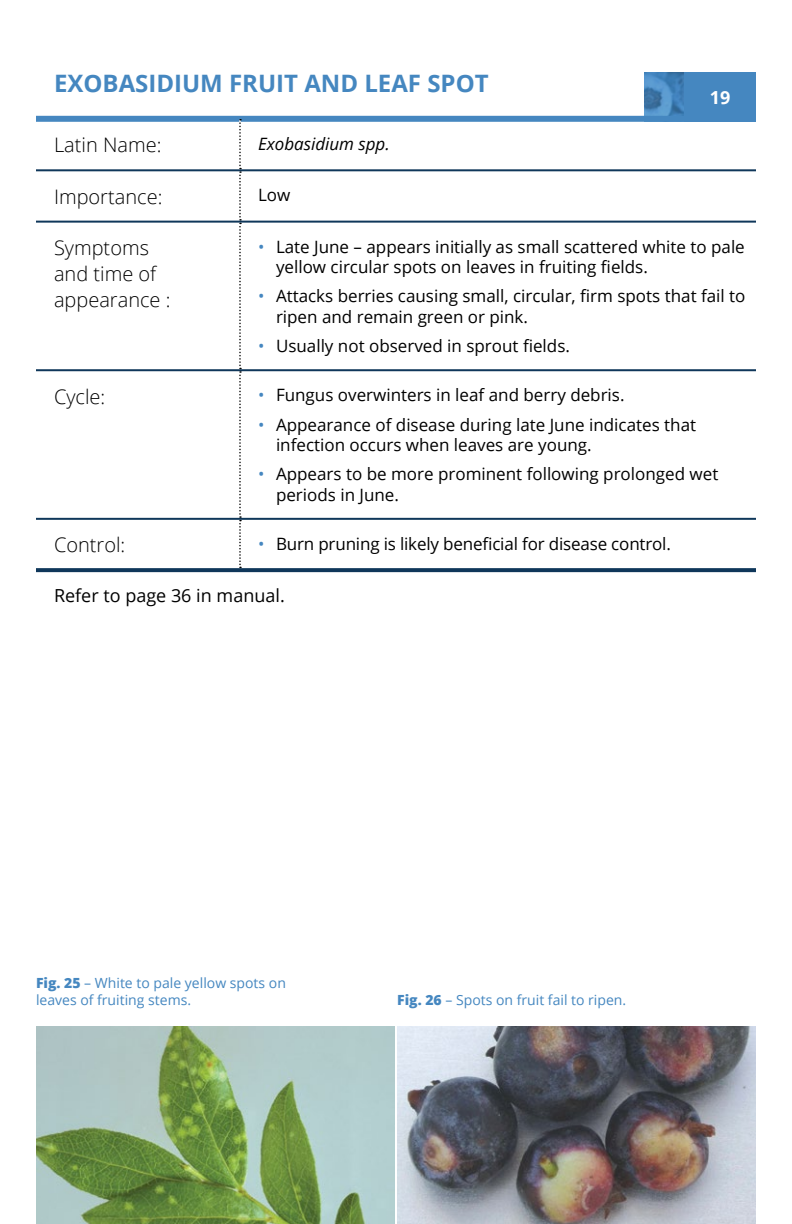
<style>
.page{position:relative;width:792px;height:1224px;background:#fff}
.page>*{position:absolute;margin:0;border:0;box-sizing:border-box;transform-origin:0 0}
.t1{font:700 24px "Open Sans";color:#4587c0}
.t2{font:300 20px/26px "Open Sans";color:#000}
.t3{font:18px "Open Sans";color:#000}
.t4{font:700 18px "Open Sans";color:#fff}
.t5{font:17px/20.4px "Open Sans";color:#000}
.t6{font:italic 17px "Open Sans";color:#000}
.t7{font:14px/16.8px "Open Sans";color:#4587c0}
.s1{color:#4587c0}
.s2{font-weight:800}
</style>
<div class="page">
<div style="left:684px;top:72px;width:72px;height:50px;background:#4587c0"></div>
<img style="left:644px;top:72px;width:40px;height:44px">
<div style="left:36px;top:116px;width:720px;height:6px;background:#4587c0"></div>
<svg style="left:239px;top:119px;width:2px;height:449px"></svg>
<hr style="left:36px;top:169px;width:204px;height:2px;background:#0f375a">
<hr style="left:240px;top:169px;width:516px;height:2px;background:#0f375a">
<hr style="left:36px;top:221px;width:204px;height:2px;background:#0f375a">
<hr style="left:240px;top:221px;width:516px;height:2px;background:#0f375a">
<hr style="left:36px;top:369px;width:204px;height:2px;background:#0f375a">
<hr style="left:240px;top:369px;width:516px;height:2px;background:#0f375a">
<hr style="left:36px;top:518px;width:204px;height:2px;background:#0f375a">
<hr style="left:240px;top:518px;width:516px;height:2px;background:#0f375a">
<svg style="left:36px;top:568px;width:204px;height:4px"></svg>
<svg style="left:240px;top:568px;width:516px;height:4px;background:#163d5f"></svg>
<img style="left:36px;top:1026px;width:359px;height:198px">
<img style="left:397px;top:1026px;width:359px;height:198px">
<h1 class="t1" style="left:54px;top:66px;width:436px">EXOBASIDIUM FRUIT AND LEAF SPOT</h1>
<p class="t4" style="left:710px;top:85px;width:22px">19</p>
<p class="t2" style="left:54px;top:132px;width:109px">Latin Name:</p>
<p class="t6" style="left:258px;top:132px;width:133px">Exobasidium spp.</p>
<p class="t2" style="left:54px;top:183px;width:110px">Importance:</p>
<p class="t5" style="left:258px;top:185px;width:34px">Low</p>
<p class="t2" style="left:54px;top:234px;width:118px">Symptoms and time of appearance :</p>
<p class="t5" style="left:276px;top:236px;width:470px;text-indent:-18px"><span class="s1">•</span> Late June – appears initially as small scattered white to pale yellow circular spots on leaves in fruiting fields.</p>
<p class="t5" style="left:276px;top:286px;width:471px;text-indent:-18px"><span class="s1">•</span> Attacks berries causing small, circular, firm spots that fail to ripen and remain green or pink.</p>
<p class="t5" style="left:258px;top:335px;width:313px"><span class="s1">•</span> Usually not observed in sprout fields.</p>
<p class="t2" style="left:54px;top:383px;width:53px">Cycle:</p>
<p class="t5" style="left:258px;top:384px;width:368px"><span class="s1">•</span> Fungus overwinters in leaf and berry debris.</p>
<p class="t5" style="left:276px;top:414px;width:422px;text-indent:-18px"><span class="s1">•</span> Appearance of disease during late June indicates that infection occurs when leaves are young.</p>
<p class="t5" style="left:276px;top:464px;width:444px;text-indent:-18px"><span class="s1">•</span> Appears to be more prominent following prolonged wet periods in June.</p>
<p class="t2" style="left:54px;top:531px;width:73px">Control:</p>
<p class="t5" style="left:258px;top:533px;width:414px"><span class="s1">•</span> Burn pruning is likely beneficial for disease control.</p>
<p class="t3" style="left:54px;top:583px;width:232px">Refer to page 36 in manual.</p>
<p class="t7" style="left:36px;top:974px;width:251px"><span class="s2">Fig. 25</span> – White to pale yellow spots on leaves of fruiting stems.</p>
<p class="t7" style="left:397px;top:991px;width:231px"><span class="s2">Fig. 26</span> – Spots on fruit fail to ripen.</p>
</div>
